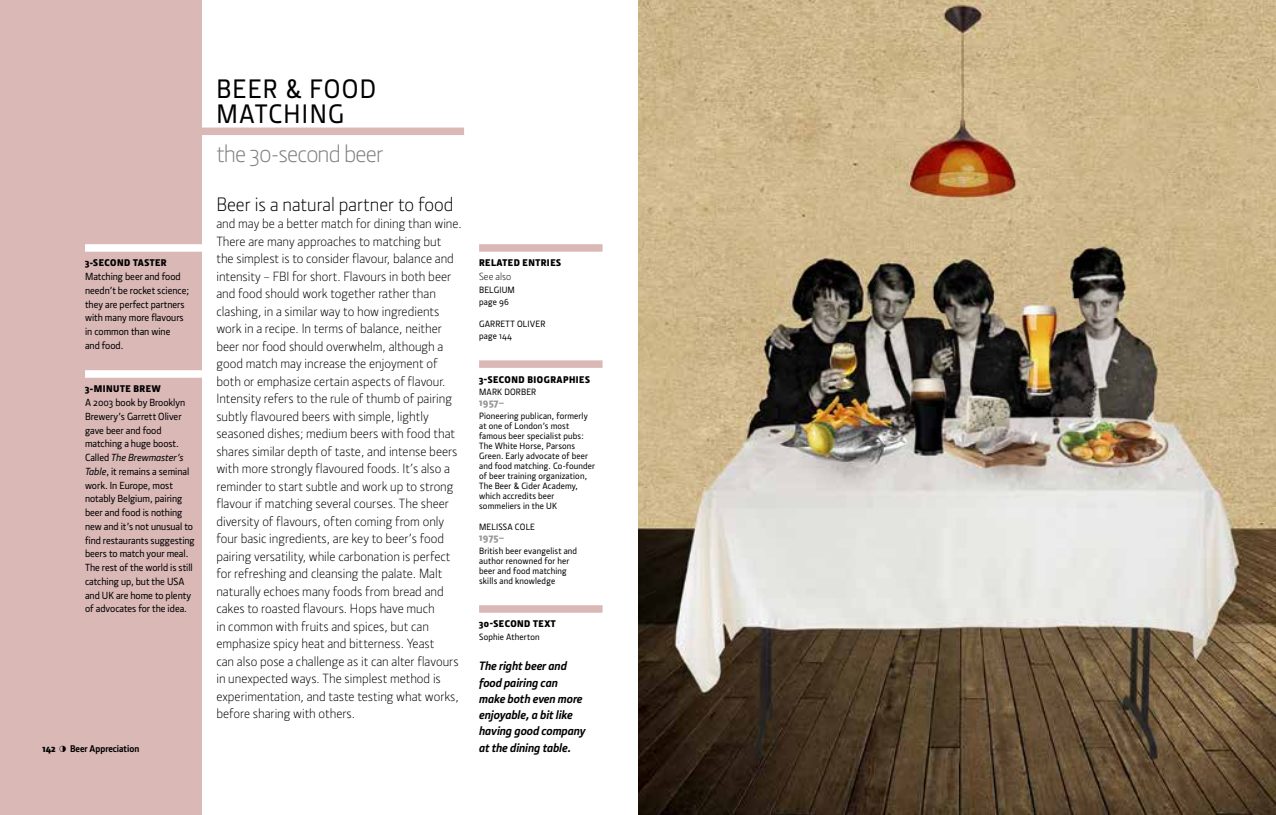
<style>
.page{position:relative;width:1276px;height:815px;background:#fff}
.page>*{position:absolute;margin:0;border:0;box-sizing:border-box;transform-origin:0 0}
.t1{font:500 27.5px/25px "Section";letter-spacing:.05em;color:#000}
.t2{font:300 25px "Section";letter-spacing:-.03em;color:#808080}
.t3{font:300 20px "Section";color:#000}
.t4{font:300 13.75px/17.5px "Section";color:#000}
.t5{font:italic 700 12.5px/16.2px "Section";color:#000}
.t6{font:500 10.62px/13.8px "Section";color:#000}
.t7{font:900 10.62px "Section";letter-spacing:.02em;color:#999}
.t8{font:300 10.62px "Section";color:#000}
.t9{font:900 10px "Section";letter-spacing:.05em;color:#000}
.t10{font:700 10px "Section";color:#000}
.t11{font:500 9.38px/10px "Section";letter-spacing:.02em;color:#000}
.s1{font-style:italic}
</style>
<div class="page">
<div style="left:0;top:0;width:201px;height:815px;background:#d9b8b6"></div>
<div style="left:201px;top:128px;width:263px;height:7px;background:#d9b8b6"></div>
<div style="left:85px;top:244px;width:118px;height:8px;background:#fff"></div>
<div style="left:479px;top:244px;width:123px;height:8px;background:#d9b8b6"></div>
<div style="left:479px;top:360px;width:123px;height:8px;background:#d9b8b6"></div>
<div style="left:479px;top:605px;width:123px;height:8px;background:#d9b8b6"></div>
<div style="left:85px;top:370px;width:118px;height:8px;background:#fff"></div>
<img style="left:638px;top:0;width:638px;height:815px">
<p class="t9" style="left:85px;top:257px;width:83px">3-SECOND TASTER</p>
<p class="t6" style="left:85px;top:270px;width:106px">Matching beer and food needn’t be rocket science; they are perfect partners with many more flavours in common than wine<br>and food.</p>
<p class="t9" style="left:85px;top:383px;width:77px">3-MINUTE BREW</p>
<p class="t6" style="left:85px;top:396px;width:111px">A 2003 book by Brooklyn<br>Brewery’s Garrett Oliver gave beer and food matching a huge boost.<br>Called <span class="s1">The Brewmaster’s<br>Table</span>, it remains a seminal work. In Europe, most notably Belgium, pairing beer and food is nothing new and it’s not unusual to find restaurants suggesting beers to match your meal.<br>The rest of the world is still catching up, but the USA and UK are home to plenty of advocates for the idea.</p>
<p class="t9" style="left:43px;top:742px;width:15px">142</p>
<p class="t10" style="left:70px;top:742px;width:71px">Beer Appreciation</p>
<h1 class="t1" style="left:216px;top:77px;width:161px">BEER &amp; FOOD<br>MATCHING</h1>
<h2 class="t2" style="left:216px;top:138px;width:169px">the 30-second beer</h2>
<h3 class="t3" style="left:216px;top:192px;width:239px">Beer is a natural partner to food</h3>
<p class="t4" style="left:216px;top:215px;width:247px">and may be a better match for dining than wine.<br>There are many approaches to matching but the simplest is to consider flavour, balance and intensity – FBI for short. Flavours in both beer and food should work together rather than clashing, in a similar way to how ingredients work in a recipe. In terms of balance, neither beer nor food should overwhelm, although a good match may increase the enjoyment of both or emphasize certain aspects of flavour.<br>Intensity refers to the rule of thumb of pairing subtly flavoured beers with simple, lightly seasoned dishes; medium beers with food that shares similar depth of taste, and intense beers with more strongly flavoured foods. It’s also a reminder to start subtle and work up to strong flavour if matching several courses. The sheer diversity of flavours, often coming from only four basic ingredients, are key to beer’s food pairing versatility, while carbonation is perfect for refreshing and cleansing the palate. Malt naturally echoes many foods from bread and cakes to roasted flavours. Hops have much<br>in common with fruits and spices, but can emphasize spicy heat and bitterness. Yeast<br>can also pose a challenge as it can alter flavours in unexpected ways. The simplest method is experimentation, and taste testing what works, before sharing with others.</p>
<p class="t9" style="left:479px;top:257px;width:83px">RELATED ENTRIES</p>
<p class="t8" style="left:479px;top:270px;width:34px">See also</p>
<p class="t11" style="left:479px;top:283px;width:37px;line-height:12.5px">BELGIUM page 96</p>
<p class="t11" style="left:479px;top:317px;width:68px;line-height:12.5px">GARRETT OLIVER page 144</p>
<p class="t9" style="left:479px;top:373px;width:112px">3-SECOND BIOGRAPHIES</p>
<p class="t11" style="left:479px;top:387px;width:59px">MARK DORBER</p>
<p class="t7" style="left:479px;top:396px;width:26px">1957–</p>
<p class="t11" style="left:479px;top:411px;width:118px">Pioneering publican, formerly at one of London’s most famous beer specialist pubs:<br>The White Horse, Parsons<br>Green. Early advocate of beer and food matching. Co-founder of beer training organization,<br>The Beer &amp; Cider Academy, which accredits beer sommeliers in the UK</p>
<p class="t11" style="left:479px;top:522px;width:57px">MELISSA COLE</p>
<p class="t7" style="left:479px;top:531px;width:26px">1975–</p>
<p class="t11" style="left:479px;top:546px;width:100px">British beer evangelist and author renowned for her beer and food matching skills and knowledge</p>
<p class="t9" style="left:479px;top:618px;width:78px">30-SECOND TEXT</p>
<p class="t11" style="left:479px;top:632px;width:62px">Sophie Atherton</p>
<p class="t5" style="left:479px;top:658px;width:108px">The right beer and food pairing can make both even more enjoyable, a bit like having good company at the dining table.</p>
</div>
